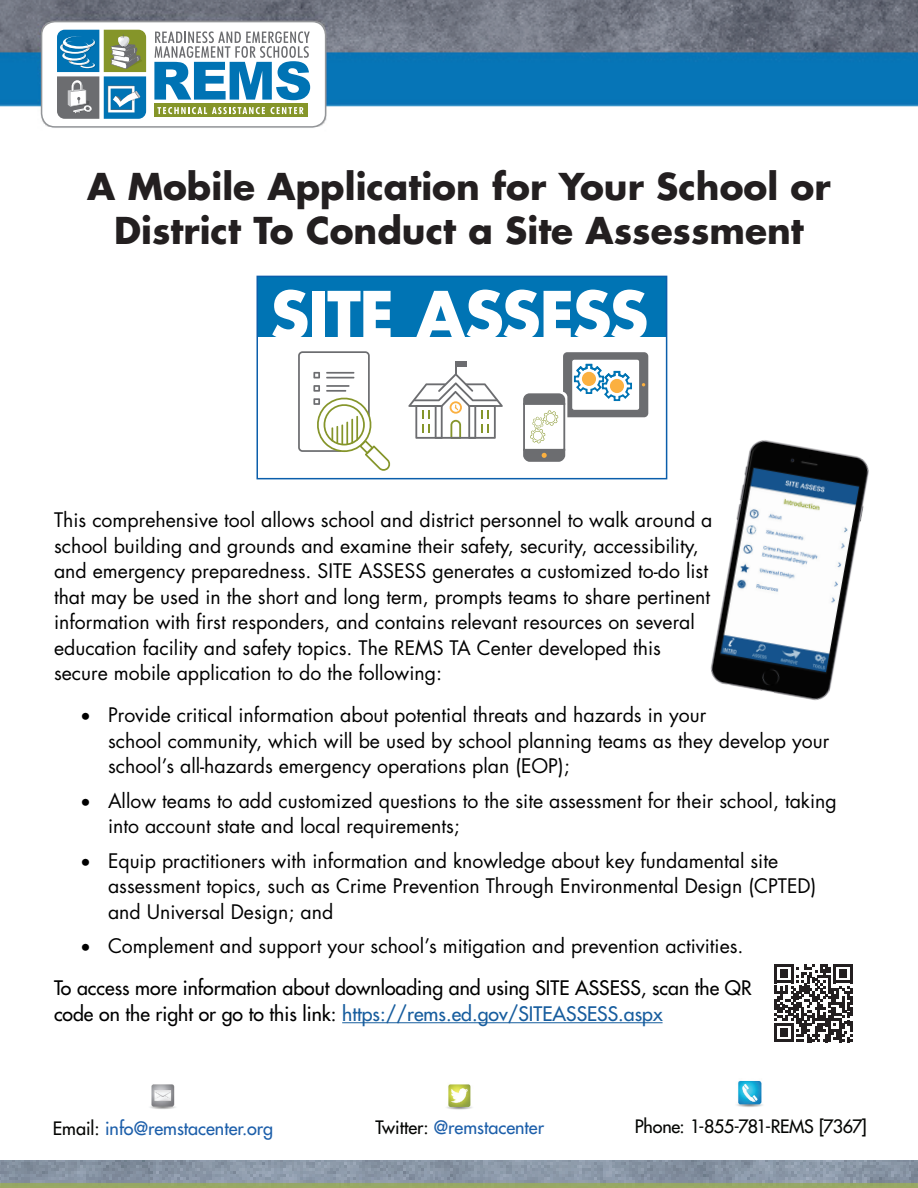
<style>
.page{position:relative;width:918px;height:1188px;background:#fff}
.page>*{position:absolute;margin:0;border:0;box-sizing:border-box;transform-origin:0 0}
.t1{font:700 36px/43.2px "Futura Std";color:#231f20;text-align:center}
.t2{font:19.5px/25.5px "Futura Std";color:#000}
.t3{font:500 19.5px/25.5px "Futura Std";color:#000}
.t4{font:500 18px "Futura Std";color:#1d5faa}
.t5{font:500 18px "Futura Std";letter-spacing:-.025em;color:#040503}
.s1{color:#175d9e}
.s2{color:#040503}
</style>
<div class="page">
<img style="left:0;top:0;width:918px;height:127px">
<img style="left:0;top:1161px;width:918px;height:27px">
<div style="left:257px;top:276px;width:410px;height:61px;background:#0074b4"></div>
<svg style="left:272px;top:290px;width:36px;height:47px"></svg>
<div style="left:312px;top:291px;width:13px;height:48px;background:#fff"></div>
<svg style="left:328px;top:291px;width:63px;height:46px"></svg>
<svg style="left:416px;top:290px;width:231px;height:47px"></svg>
<div style="left:563px;top:352px;width:85px;height:65px;background:#6c6d70;border-radius:4px"></div>
<div style="left:572px;top:359px;width:68px;height:51px;background:#fff;border-radius:3px"></div>
<div style="left:571px;top:358px;width:69px;height:53px;border:1px solid #6c6d70;border-radius:3px"></div>
<svg style="left:573px;top:363px;width:59px;height:39px"></svg>
<svg style="left:298px;top:351px;width:93px;height:120px"></svg>
<hr style="left:341px;top:425px;width:2px;height:20px;background:#85952a">
<hr style="left:346px;top:422px;width:2px;height:23px;background:#85952a">
<hr style="left:351px;top:419px;width:2px;height:25px;background:#85952a">
<hr style="left:356px;top:416px;width:2px;height:24px;background:#85952a">
<svg style="left:408px;top:361px;width:95px;height:78px"></svg>
<svg style="left:523px;top:392px;width:44px;height:70px"></svg>
<div style="left:256px;top:276px;width:411px;height:203px;border:2px solid #0b5eab"></div>
<hr style="left:342px;top:1022px;width:321px;height:1px;background:#175d9e">
<svg style="left:775px;top:964px;width:77px;height:78px"></svg>
<img style="left:150px;top:1084px;width:26px;height:25px">
<img style="left:446px;top:1084px;width:26px;height:26px">
<img style="left:736px;top:1081px;width:27px;height:26px">
<img style="left:710px;top:440px;width:159px;height:261px">
<div style="left:42px;top:22px;width:284px;height:105px;background:#fff;border-radius:13px"></div>
<div style="left:41px;top:21px;width:285px;height:107px;border:2px solid #939598;border-radius:13px"></div>
<div style="left:154px;top:104px;width:154px;height:13px;background:#859529"></div>
<svg style="left:154px;top:31px;width:156px;height:69px"></svg>
<svg style="left:157px;top:107px;width:146px;height:7px"></svg>
<svg style="left:47px;top:25px;width:99px;height:94px"></svg>
<h1 class="t1" style="left:87px;top:165px;width:745px">A Mobile Application for Your School or<br>District To Conduct a Site Assessment</h1>
<p class="t2" style="left:54px;top:508px;width:660px">This comprehensive tool allows school and district personnel to walk around a school building and grounds and examine their safety, security, accessibility, and emergency preparedness. SITE ASSESS generates a customized to-do list that may be used in the short and long term, prompts teams to share pertinent information with first responders, and contains relevant resources on several education facility and safety topics. The REMS TA Center developed this secure mobile application to do the following:</p>
<p class="t2" style="left:108px;top:703px;width:723px;text-indent:-27px">• Provide critical information about potential threats and hazards in your<br>school community, which will be used by school planning teams as they develop your school’s all-hazards emergency operations plan (EOP);</p>
<p class="t2" style="left:108px;top:788px;width:730px;text-indent:-27px">• Allow teams to add customized questions to the site assessment for their school, taking into account state and local requirements;</p>
<p class="t2" style="left:108px;top:848px;width:710px;text-indent:-27px">• Equip practitioners with information and knowledge about key fundamental site assessment topics, such as Crime Prevention Through Environmental Design (CPTED) and Universal Design; and</p>
<p class="t2" style="left:81px;top:934px;width:664px">• Complement and support your school’s mitigation and prevention activities.</p>
<p class="t3" style="left:54px;top:976px;width:699px">To access more information about downloading and using SITE ASSESS, scan the QR code on the right or go to this link: <span class="s1">https://rems.ed.gov/SITEASSESS.aspx</span></p>
<p class="t4" style="left:53px;top:1117px;width:222px"><span class="s2">Email:</span> info@remstacenter.org</p>
<p class="t4" style="left:375px;top:1116px;width:170px"><span class="s2">Twitter:</span> @remstacenter</p>
<p class="t5" style="left:635px;top:1115px;width:233px">Phone: 1-855-781-REMS [7367]</p>
</div>
